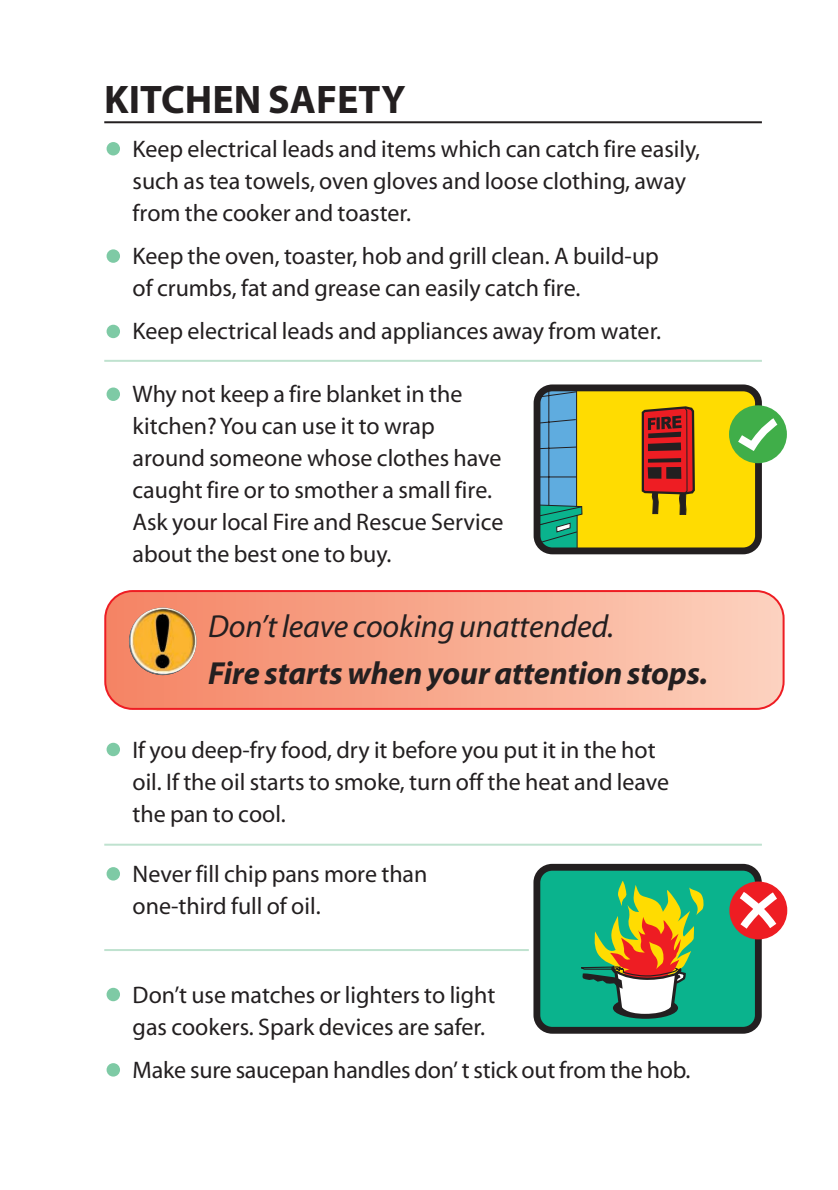
<style>
.page{position:relative;width:838px;height:1190px;background:#fff}
.page>*{position:absolute;margin:0;border:0;box-sizing:border-box;transform-origin:0 0}
.t1{font:700 40px "Myriad";color:#231f20}
.t2{font:italic 700 32px "Myriad";letter-spacing:-.005em;color:#231f20}
.t3{font:italic 32px "Myriad";letter-spacing:-.005em;color:#231f20}
.t4{font:24px/32px "Myriad";color:#231f20}
.s1{font-size:64px;color:#7ecaa5}
</style>
<div class="page">
<div style="left:534px;top:384px;width:228px;height:170px;border:7px solid #231f20;border-radius:15px"></div>
<div style="left:729px;top:405px;width:58px;height:58px;background:#40ae49;border-radius:50%"></div>
<svg style="left:536px;top:387px;width:247px;height:165px;background:#bcad37"></svg>
<svg style="left:104px;top:590px;width:681px;height:120px;background:#f7a78e"></svg>
<img style="left:129px;top:608px;width:67px;height:67px;border-radius:50%">
<div style="left:533px;top:864px;width:229px;height:170px;border:7px solid #231f20;border-radius:15px"></div>
<svg style="left:537px;top:866px;width:247px;height:165px;background:#55a179"></svg>
<hr style="left:104px;top:360px;width:658px;height:2px;background:#bfe2cf">
<hr style="left:104px;top:844px;width:658px;height:2px;background:#bfe2cf">
<hr style="left:104px;top:949px;width:425px;height:2px;background:#bfe2cf">
<hr style="left:104px;top:121px;width:658px;height:2px;background:#231f20">
<h1 class="t1" style="left:104px;top:85px;width:303px">KITCHEN SAFETY</h1>
<p class="t4" style="left:133px;top:135px;width:569px;text-indent:-28px"><span class="s1">•</span> Keep electrical leads and items which can catch fire easily, such as tea towels, oven gloves and loose clothing, away from the cooker and toaster.</p>
<p class="t4" style="left:133px;top:242px;width:528px;text-indent:-28px"><span class="s1">•</span> Keep the oven, toaster, hob and grill clean. A build-up of crumbs, fat and grease can easily catch fire.</p>
<p class="t4" style="left:104px;top:317px;width:558px"><span class="s1">•</span> Keep electrical leads and appliances away from water.</p>
<p class="t4" style="left:133px;top:380px;width:372px;text-indent:-28px"><span class="s1">•</span> Why not keep a fire blanket in the kitchen? You can use it to wrap around someone whose clothes have caught fire or to smother a small fire.<br>Ask your local Fire and Rescue Service about the best one to buy.</p>
<h2 class="t3" style="left:208px;top:614px;width:408px">Don’t leave cooking unattended.</h2>
<h2 class="t2" style="left:208px;top:661px;width:501px">Fire starts when your attention stops.</h2>
<p class="t4" style="left:133px;top:735px;width:538px;text-indent:-28px"><span class="s1">•</span> If you deep-fry food, dry it before you put it in the hot oil. If the oil starts to smoke, turn off the heat and leave the pan to cool.</p>
<p class="t4" style="left:133px;top:860px;width:296px;text-indent:-28px"><span class="s1">•</span> Never fill chip pans more than one-third full of oil.</p>
<p class="t4" style="left:133px;top:980px;width:364px;text-indent:-28px"><span class="s1">•</span> Don’t use matches or lighters to light gas cookers. Spark devices are safer.</p>
<p class="t4" style="left:104px;top:1056px;width:588px"><span class="s1">•</span> Make sure saucepan handles don’ t stick out from the hob.</p>
</div>
